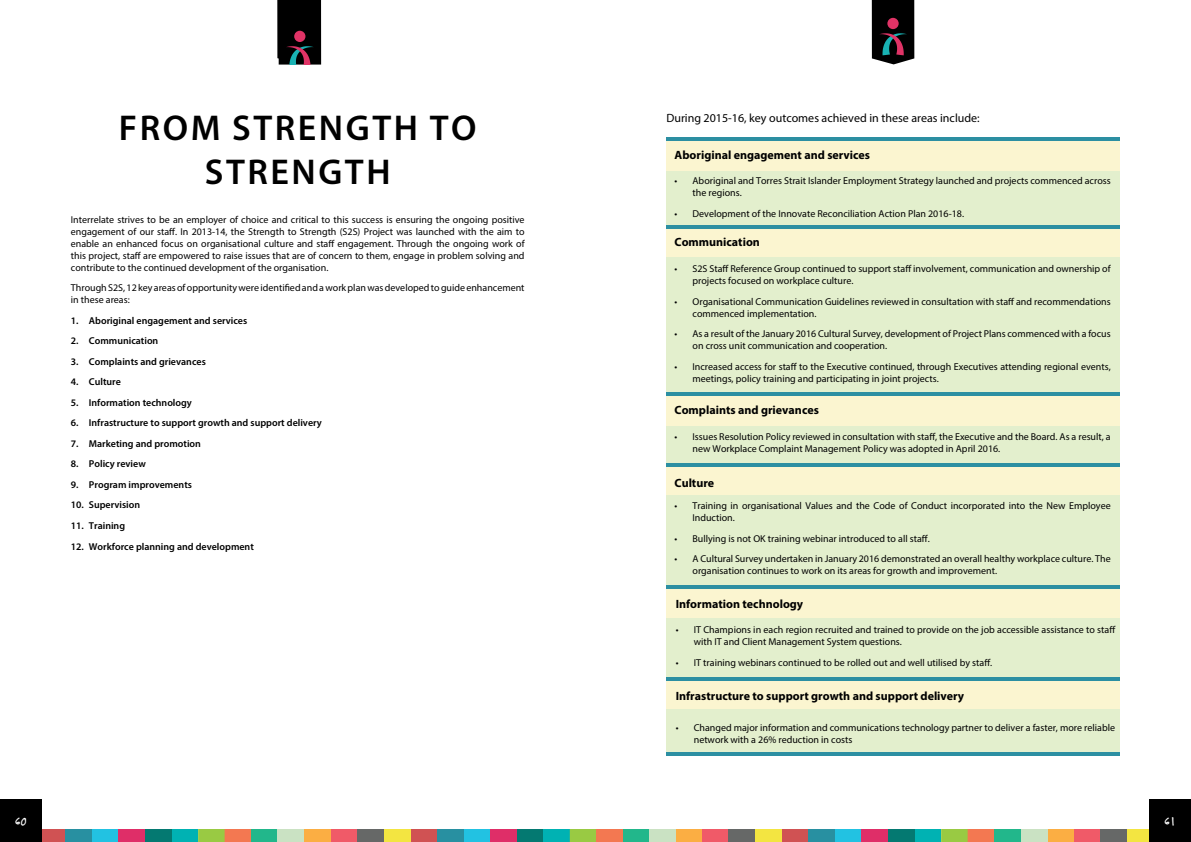
<style>
.page{position:relative;width:1191px;height:842px;background:#fff}
.page>*{position:absolute;margin:0;border:0;box-sizing:border-box;transform-origin:0 0}
.t1{font:600 36px/43.2px "Myriad Pro";letter-spacing:.07em;color:#000;text-align:center}
.t2{font:700 12px "Myriad Pro";color:#000}
.t3{font:12px "Myriad Pro";color:#000}
.t4{font:700 12px "Felt Tip Roman";color:#fff}
.t5{font:10px/12px "Myriad Pro";color:#000}
.t6{font:600 10px "Myriad Pro";color:#000}
</style>
<div class="page">
<div style="left:304px;top:829px;width:27px;height:13px;background:#fbae43"></div>
<div style="left:543px;top:829px;width:27px;height:13px;background:#00b2b3"></div>
<div style="left:331px;top:829px;width:26px;height:13px;background:#f05a68"></div>
<div style="left:570px;top:829px;width:26px;height:13px;background:#99ca43"></div>
<div style="left:251px;top:829px;width:27px;height:13px;background:#22b78b"></div>
<div style="left:517px;top:829px;width:26px;height:13px;background:#047971"></div>
<div style="left:463px;top:829px;width:27px;height:13px;background:#22c2e2"></div>
<div style="left:225px;top:829px;width:26px;height:13px;background:#f37851"></div>
<div style="left:410px;top:829px;width:27px;height:13px;background:#d05253"></div>
<div style="left:357px;top:829px;width:27px;height:13px;background:#666867"></div>
<div style="left:384px;top:829px;width:26px;height:13px;background:#f3e541"></div>
<div style="left:437px;top:829px;width:26px;height:13px;background:#2890a1"></div>
<div style="left:490px;top:829px;width:26px;height:13px;background:#df2e68"></div>
<div style="left:278px;top:829px;width:26px;height:13px;background:#cae2c3"></div>
<div style="left:171px;top:829px;width:27px;height:13px;background:#00b2b3"></div>
<div style="left:198px;top:829px;width:27px;height:13px;background:#99ca43"></div>
<div style="left:145px;top:829px;width:26px;height:13px;background:#047971"></div>
<div style="left:92px;top:829px;width:26px;height:13px;background:#22c2e2"></div>
<div style="left:39px;top:829px;width:26px;height:13px;background:#d05253"></div>
<div style="left:65px;top:829px;width:27px;height:13px;background:#2890a1"></div>
<div style="left:118px;top:829px;width:27px;height:13px;background:#df2e68"></div>
<div style="left:1047px;top:829px;width:26px;height:13px;background:#fbae43"></div>
<div style="left:1073px;top:829px;width:27px;height:13px;background:#f05a68"></div>
<div style="left:994px;top:829px;width:26px;height:13px;background:#22b78b"></div>
<div style="left:967px;top:829px;width:27px;height:13px;background:#f37851"></div>
<div style="left:1100px;top:829px;width:27px;height:13px;background:#666867"></div>
<div style="left:1127px;top:829px;width:26px;height:13px;background:#f3e541"></div>
<div style="left:1020px;top:829px;width:27px;height:13px;background:#cae2c3"></div>
<div style="left:675px;top:829px;width:27px;height:13px;background:#fbae43"></div>
<div style="left:914px;top:829px;width:27px;height:13px;background:#00b2b3"></div>
<div style="left:702px;top:829px;width:26px;height:13px;background:#f05a68"></div>
<div style="left:941px;top:829px;width:26px;height:13px;background:#99ca43"></div>
<div style="left:622px;top:829px;width:27px;height:13px;background:#22b78b"></div>
<div style="left:888px;top:829px;width:26px;height:13px;background:#047971"></div>
<div style="left:835px;top:829px;width:26px;height:13px;background:#22c2e2"></div>
<div style="left:596px;top:829px;width:26px;height:13px;background:#f37851"></div>
<div style="left:782px;top:829px;width:26px;height:13px;background:#d05253"></div>
<div style="left:728px;top:829px;width:27px;height:13px;background:#666867"></div>
<div style="left:755px;top:829px;width:26px;height:13px;background:#f3e541"></div>
<div style="left:808px;top:829px;width:27px;height:13px;background:#2890a1"></div>
<div style="left:861px;top:829px;width:27px;height:13px;background:#df2e68"></div>
<div style="left:649px;top:829px;width:26px;height:13px;background:#cae2c3"></div>
<div style="left:0;top:799px;width:42px;height:43px;background:#000"></div>
<div style="left:1149px;top:799px;width:42px;height:43px;background:#000"></div>
<svg style="left:871px;top:0;width:43px;height:64px"></svg>
<div style="left:666px;top:141px;width:454px;height:30px;background:#fbf5d0"></div>
<div style="left:666px;top:227px;width:454px;height:30px;background:#fbf5d0"></div>
<div style="left:666px;top:396px;width:454px;height:30px;background:#fbf5d0"></div>
<div style="left:666px;top:466px;width:454px;height:30px;background:#fbf5d0"></div>
<div style="left:666px;top:171px;width:454px;height:56px;background:#e3efcd"></div>
<div style="left:666px;top:257px;width:454px;height:136px;background:#e3efcd"></div>
<div style="left:666px;top:426px;width:454px;height:40px;background:#e3efcd"></div>
<div style="left:666px;top:496px;width:454px;height:91px;background:#e3efcd"></div>
<hr style="left:666px;top:226px;width:454px;height:3px;background:#2c8fa2">
<hr style="left:666px;top:392px;width:454px;height:3px;background:#2c8fa2">
<hr style="left:666px;top:464px;width:454px;height:3px;background:#2c8fa2">
<hr style="left:666px;top:586px;width:454px;height:3px;background:#2c8fa2">
<hr style="left:666px;top:138px;width:454px;height:3px;background:#2c8fa2">
<div style="left:666px;top:589px;width:454px;height:30px;background:#fbf5d0"></div>
<div style="left:666px;top:680px;width:454px;height:30px;background:#fbf5d0"></div>
<div style="left:666px;top:618px;width:454px;height:62px;background:#e3efcd"></div>
<div style="left:666px;top:709px;width:454px;height:44px;background:#e3efcd"></div>
<hr style="left:666px;top:677px;width:454px;height:4px;background:#2c8fa2">
<hr style="left:666px;top:753px;width:454px;height:3px;background:#2c8fa2">
<div style="left:279px;top:0;width:42px;height:65px;background:#000"></div>
<svg style="left:277px;top:0;width:43px;height:65px"></svg>
<h1 class="t1" style="left:119px;top:106px;width:359px">FROM STRENGTH TO<br>STRENGTH</h1>
<p class="t5" style="left:71px;top:213px;width:455px;text-align:justify">Interrelate strives to be an employer of choice and critical to this success is ensuring the ongoing positive engagement of our staff. In 2013-14, the Strength to Strength (S2S) Project was launched with the aim to enable an enhanced focus on organisational culture and staff engagement. Through the ongoing work of this project, staff are empowered to raise issues that are of concern to them, engage in problem solving and contribute to the continued development of the organisation.</p>
<p class="t5" style="left:71px;top:282px;width:455px">Through S2S, 12 key areas of opportunity were identified and a work plan was developed to guide enhancement in these areas:</p>
<p class="t6" style="left:71px;top:314px;width:178px">1. Aboriginal engagement and services</p>
<p class="t6" style="left:71px;top:335px;width:89px">2. Communication</p>
<p class="t6" style="left:71px;top:355px;width:136px">3. Complaints and grievances</p>
<p class="t6" style="left:71px;top:376px;width:52px">4. Culture</p>
<p class="t6" style="left:71px;top:396px;width:122px">5. Information technology</p>
<p class="t6" style="left:71px;top:417px;width:252px">6. Infrastructure to support growth and support delivery</p>
<p class="t6" style="left:71px;top:437px;width:132px">7. Marketing and promotion</p>
<p class="t6" style="left:71px;top:458px;width:76px">8. Policy review</p>
<p class="t6" style="left:71px;top:478px;width:123px">9. Program improvements</p>
<p class="t6" style="left:71px;top:499px;width:71px">10. Supervision</p>
<p class="t6" style="left:71px;top:519px;width:56px">11. Training</p>
<p class="t6" style="left:71px;top:540px;width:184px">12. Workforce planning and development</p>
<p class="t3" style="left:666px;top:111px;width:315px">During 2015-16, key outcomes achieved in these areas include:</p>
<p class="t2" style="left:674px;top:147px;width:197px">Aboriginal engagement and services</p>
<p class="t5" style="left:692px;top:175px;width:420px;text-indent:-18px">• Aboriginal and Torres Strait Islander Employment Strategy launched and projects commenced across the regions.</p>
<p class="t5" style="left:674px;top:207px;width:291px">• Development of the Innovate Reconciliation Action Plan 2016-18.</p>
<p class="t2" style="left:674px;top:234px;width:87px">Communication</p>
<p class="t5" style="left:692px;top:262px;width:420px;text-indent:-18px">• S2S Staff Reference Group continued to support staff involvement, communication and ownership of projects focused on workplace culture.</p>
<p class="t5" style="left:692px;top:295px;width:420px;text-indent:-18px">• Organisational Communication Guidelines reviewed in consultation with staff and recommendations commenced implementation.</p>
<p class="t5" style="left:692px;top:327px;width:420px;text-indent:-18px">• As a result of the January 2016 Cultural Survey, development of Project Plans commenced with a focus on cross unit communication and cooperation.</p>
<p class="t5" style="left:692px;top:360px;width:420px;text-indent:-18px">• Increased access for staff to the Executive continued, through Executives attending regional events, meetings, policy training and participating in joint projects.</p>
<p class="t2" style="left:674px;top:402px;width:146px">Complaints and grievances</p>
<p class="t5" style="left:692px;top:430px;width:420px;text-indent:-18px">• Issues Resolution Policy reviewed in consultation with staff, the Executive and the Board. As a result, a new Workplace Complaint Management Policy was adopted in April 2016.</p>
<p class="t2" style="left:674px;top:475px;width:41px">Culture</p>
<p class="t5" style="left:692px;top:500px;width:420px;text-indent:-18px">• Training in organisational Values and the Code of Conduct incorporated into the New Employee<br>Induction.</p>
<p class="t5" style="left:674px;top:532px;width:257px">• Bullying is not OK training webinar introduced to all staff.</p>
<p class="t5" style="left:692px;top:553px;width:420px;text-indent:-18px">• A Cultural Survey undertaken in January 2016 demonstrated an overall healthy workplace culture. The organisation continues to work on its areas for growth and improvement.</p>
<p class="t2" style="left:676px;top:596px;width:129px">Information technology</p>
<p class="t5" style="left:694px;top:624px;width:423px;text-indent:-18px">• IT Champions in each region recruited and trained to provide on the job accessible assistance to staff with IT and Client Management System questions.</p>
<p class="t5" style="left:676px;top:656px;width:318px">• IT training webinars continued to be rolled out and well utilised by staff.</p>
<p class="t2" style="left:676px;top:688px;width:290px">Infrastructure to support growth and support delivery</p>
<p class="t5" style="left:694px;top:721px;width:423px;text-indent:-18px">• Changed major information and communications technology partner to deliver a faster, more reliable network with a 26% reduction in costs</p>
<p class="t4" style="left:15px;top:813px;width:13px">60</p>
<p class="t4" style="left:1164px;top:813px;width:13px">61</p>
</div>
